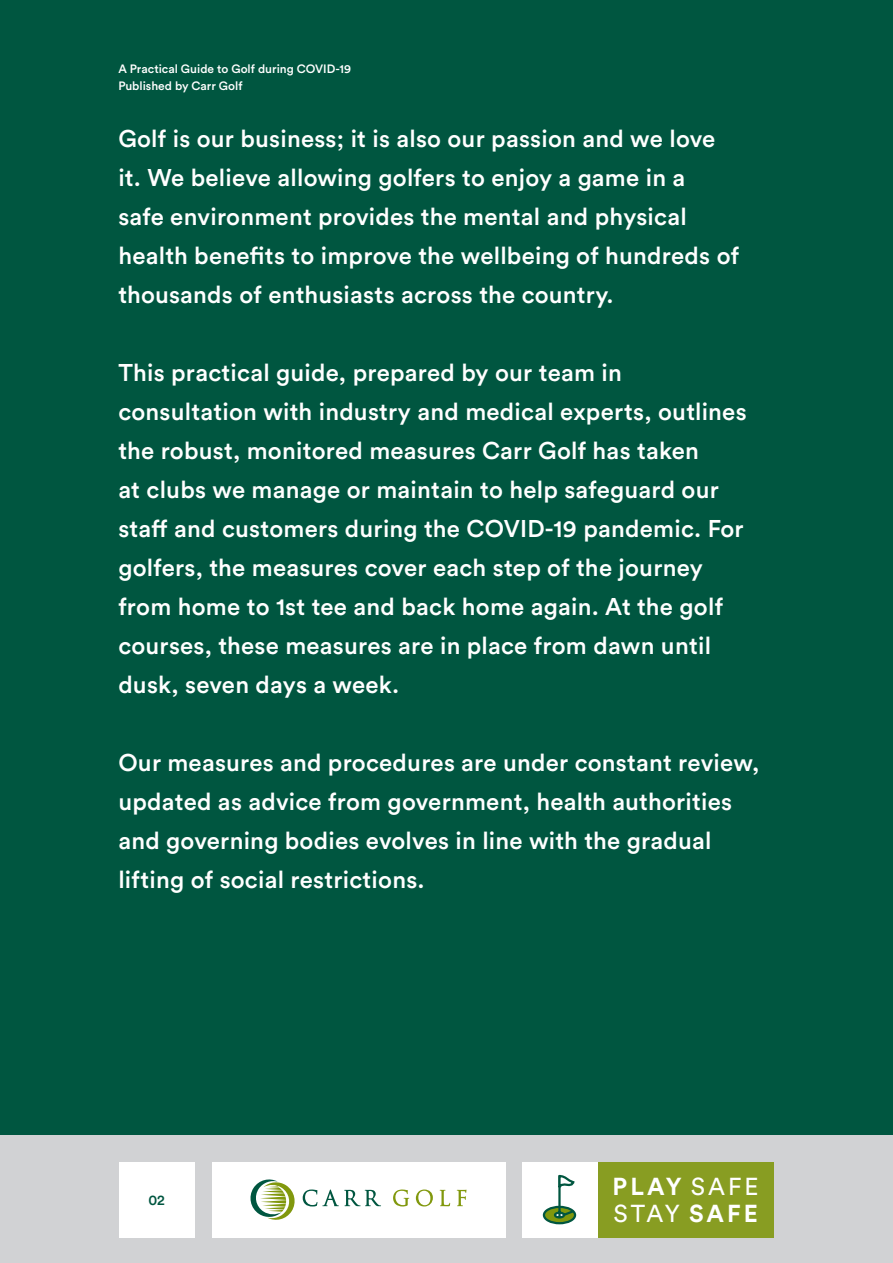
<style>
.page{position:relative;width:893px;height:1263px;background:#005640}
.page>*{position:absolute;margin:0;border:0;box-sizing:border-box;transform-origin:0 0}
.t1{font:700 24.3px "Circular Std";color:#fff}
.t2{font:24.3px "Circular Std";color:#fff}
.t3{font:500 24px/39px "Circular Std";letter-spacing:.01em;color:#fff}
.t4{font:500 14.25px "Circular Std";color:#005640}
.t5{font:500 12px "Circular Std";color:#fff}
.s1{font-weight:400}
.s2{font-weight:700}
</style>
<div class="page">
<div style="left:0;top:1135px;width:893px;height:128px;background:#d1d2d4"></div>
<div style="left:212px;top:1162px;width:293px;height:75px;background:#fff"></div>
<div style="left:597px;top:1162px;width:177px;height:75px;background:#889d22"></div>
<div style="left:522px;top:1162px;width:75px;height:75px;background:#fff"></div>
<svg style="left:544px;top:1207px;width:31px;height:16px"></svg>
<div style="left:543px;top:1206px;width:33px;height:18px;border:2px solid #005640;border-radius:50%"></div>
<svg style="left:553px;top:1174px;width:23px;height:46px"></svg>
<div style="left:119px;top:1162px;width:76px;height:75px;background:#fff"></div>
<svg style="left:303px;top:1189px;width:78px;height:17px"></svg>
<svg style="left:393px;top:1189px;width:16px;height:17px"></svg>
<svg style="left:416px;top:1189px;width:17px;height:17px"></svg>
<svg style="left:440px;top:1190px;width:10px;height:16px"></svg>
<svg style="left:457px;top:1190px;width:9px;height:16px"></svg>
<svg style="left:250px;top:1179px;width:45px;height:41px"></svg>
<p class="t5" style="left:118px;top:62px;width:234px">A Practical Guide to Golf during COVID-19</p>
<p class="t5" style="left:118px;top:78px;width:126px">Published by Carr Golf</p>
<p class="t3" style="left:118px;top:119px;width:622px">Golf is our business; it is also our passion and we love it. We believe allowing golfers to enjoy a game in a<br>safe environment provides the mental and physical health benefits to improve the wellbeing of hundreds of thousands of enthusiasts across the country.</p>
<p class="t3" style="left:118px;top:353px;width:630px">This practical guide, prepared by our team in consultation with industry and medical experts, outlines the robust, monitored measures Carr Golf has taken<br>at clubs we manage or maintain to help safeguard our staff and customers during the COVID-19 pandemic. For golfers, the measures cover each step of the journey from home to 1st tee and back home again. At the golf courses, these measures are in place from dawn until dusk, seven days a week.</p>
<p class="t3" style="left:118px;top:743px;width:643px">Our measures and procedures are under constant review, updated as advice from government, health authorities and governing bodies evolves in line with the gradual lifting of social restrictions.</p>
<p class="t4" style="left:148px;top:1191px;width:18px">02</p>
<p class="t1" style="left:613px;top:1170px;width:148px">PLAY <span class="s1">SAFE</span></p>
<p class="t2" style="left:613px;top:1199px;width:146px">STAY <span class="s2">SAFE</span></p>
</div>
